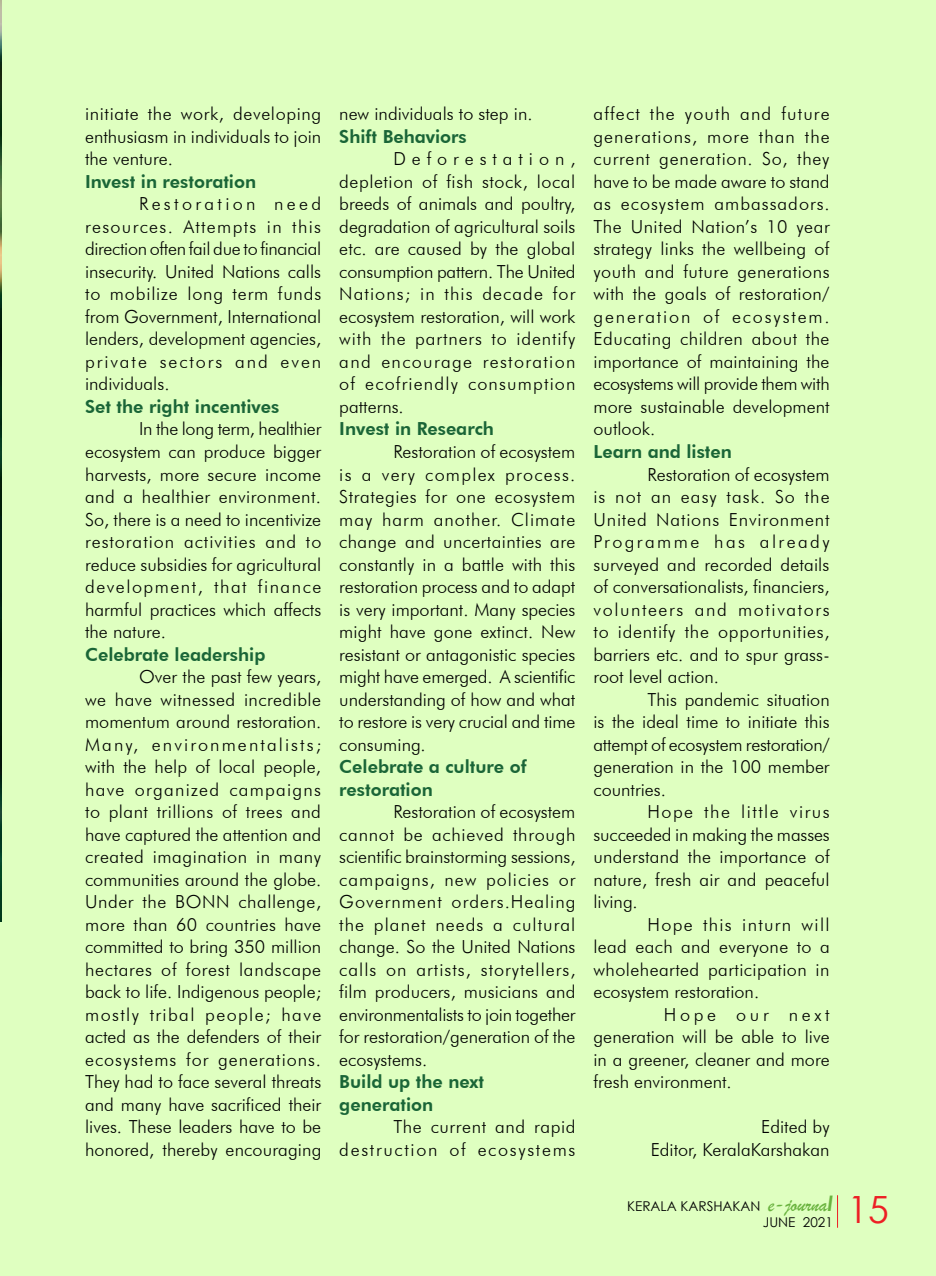
<style>
.page{position:relative;width:936px;height:1276px;background:#fff}
.page>*{position:absolute;margin:0;border:0;box-sizing:border-box;transform-origin:0 0}
.t1{font:37.5px "Century Gothic";color:#ed1f24}
.t2{font:300 18px/22.5px "Futura BT";color:#000;text-align:justify}
.t3{font:800 18px/22.5px "Futura BT";color:#1a6537}
.t4{font:300 18px/22.5px "Futura BT";letter-spacing:.095em;color:#000;text-align:right}
.t5{font:13.5px/16.2px "Century Gothic";color:#000;text-align:right}
.s1{font-family:"Brush Script";font-size:21px;color:#6ab33f}
.s2{font-weight:700;font-style:italic;font-size:21px;color:#6ab33f}
</style>
<div class="page">
<div style="left:0;top:0;width:935px;height:1276px;background:#dfffc0"></div>
<img style="left:0;top:0;width:1px;height:921px">
<hr style="left:837px;top:1195px;width:1px;height:32px;background:#ed1f24">
<p class="t2" style="left:85px;top:103px;width:238px">initiate the work, developing enthusiasm in individuals to join the venture.</p>
<p class="t3" style="left:85px;top:170px;width:172px">Invest in restoration</p>
<p class="t2" style="left:85px;top:193px;width:238px;text-indent:54px">Restoration need resources. Attempts in this direction often fail due to financial insecurity. United Nations calls to mobilize long term funds from Government, International lenders, development agencies, private sectors and even individuals.</p>
<p class="t3" style="left:85px;top:395px;width:196px">Set the right incentives</p>
<p class="t2" style="left:85px;top:418px;width:238px;text-indent:54px">In the long term, healthier ecosystem can produce bigger harvests, more secure income and a healthier environment.<br>So, there is a need to incentivize restoration activities and to reduce subsidies for agricultural development, that finance harmful practices which affects the nature.</p>
<p class="t3" style="left:85px;top:643px;width:182px">Celebrate leadership</p>
<p class="t2" style="left:85px;top:665px;width:238px;text-indent:54px">Over the past few years, we have witnessed incredible momentum around restoration.<br>Many, environmentalists; with the help of local people, have organized campaigns to plant trillions of trees and have captured the attention and created imagination in many communities around the globe.<br>Under the BONN challenge, more than 60 countries have committed to bring 350 million hectares of forest landscape back to life. Indigenous people; mostly tribal people; have acted as the defenders of their ecosystems for generations.<br>They had to face several threats and many have sacrificed their lives. These leaders have to be honored, thereby encouraging</p>
<p class="t2" style="left:339px;top:103px;width:195px">new individuals to step in.</p>
<p class="t3" style="left:339px;top:125px;width:129px">Shift Behaviors</p>
<p class="t2" style="left:339px;top:148px;width:238px;text-indent:54px">Deforestation, depletion of fish stock, local breeds of animals and poultry, degradation of agricultural soils etc. are caused by the global consumption pattern. The United Nations; in this decade for ecosystem restoration, will work with the partners to identify and encourage restoration of ecofriendly consumption patterns.</p>
<p class="t3" style="left:339px;top:418px;width:156px">Invest in Research</p>
<p class="t2" style="left:339px;top:440px;width:238px;text-indent:54px">Restoration of ecosystem is a very complex process.<br>Strategies for one ecosystem may harm another. Climate change and uncertainties are constantly in a battle with this restoration process and to adapt is very important. Many species might have gone extinct. New resistant or antagonistic species might have emerged. A scientific understanding of how and what to restore is very crucial and time consuming.</p>
<p class="t3" style="left:339px;top:755px;width:189px">Celebrate a culture of restoration</p>
<p class="t2" style="left:339px;top:800px;width:238px;text-indent:54px">Restoration of ecosystem cannot be achieved through scientific brainstorming sessions, campaigns, new policies or Government orders.Healing the planet needs a cultural change. So the United Nations calls on artists, storytellers, film producers, musicians and environmentalists to join together for restoration/generation of the ecosystems.</p>
<p class="t3" style="left:339px;top:1070px;width:146px">Build up the next generation</p>
<p class="t4" style="left:339px;top:1115px;width:238px">The current and rapid destruction of ecosystems</p>
<p class="t2" style="left:593px;top:103px;width:238px">affect the youth and future generations, more than the current generation. So, they have to be made aware to stand as ecosystem ambassadors.<br>The United Nation’s 10 year strategy links the wellbeing of youth and future generations with the goals of restoration/ generation of ecosystem.<br>Educating children about the importance of maintaining the ecosystems will provide them with more sustainable development outlook.</p>
<p class="t3" style="left:593px;top:440px;width:140px">Learn and listen</p>
<p class="t2" style="left:593px;top:463px;width:238px;text-indent:54px">Restoration of ecosystem is not an easy task. So the United Nations Environment Programme has already surveyed and recorded details of conversationalists, financiers, volunteers and motivators to identify the opportunities, barriers etc. and to spur grass&shy;root level action.</p>
<p class="t2" style="left:593px;top:688px;width:238px;text-indent:54px">This pandemic situation is the ideal time to initiate this attempt of ecosystem restoration/ generation in the 100 member countries.</p>
<p class="t2" style="left:593px;top:800px;width:238px;text-indent:54px">Hope the little virus succeeded in making the masses understand the importance of nature, fresh air and peaceful living.</p>
<p class="t2" style="left:593px;top:913px;width:238px;text-indent:54px">Hope this inturn will lead each and everyone to a wholehearted participation in ecosystem restoration.</p>
<p class="t2" style="left:593px;top:1003px;width:238px;text-indent:70px">Hope our next generation will be able to live in a greener, cleaner and more fresh environment.</p>
<p class="t2" style="left:650px;top:1115px;width:180px;text-align:right">Edited by<br>Editor, KeralaKarshakan</p>
<p class="t5" style="left:627px;top:1197px;width:207px">KERALA KARSHAKAN <span class="s1">e-journa</span><span class="s2">l<br></span>JUNE 2021</p>
<h1 class="t1" style="left:847px;top:1183px;width:43px">15</h1>
</div>
